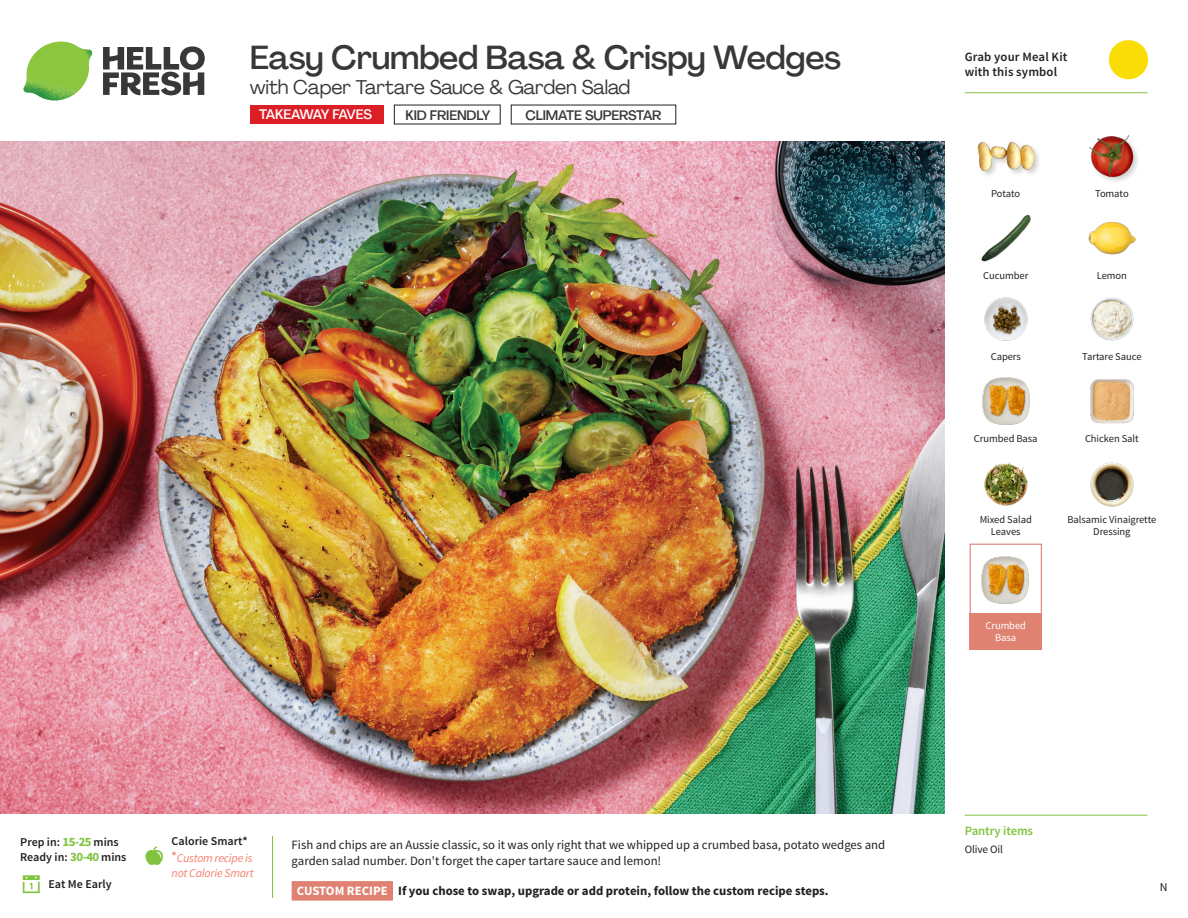
<style>
.page{position:relative;width:1188px;height:918px;background:#fff}
.page>*{position:absolute;margin:0;border:0;box-sizing:border-box;transform-origin:0 0}
._15_Titel_UK{font:500 33px "Agrandir";letter-spacing:-.015em;color:#383839}
._15_Titel_UK-2{font:19.5px "Agrandir";letter-spacing:-.01em;color:#383839}
.t1{font:500 13.5px "Agrandir";letter-spacing:-.01em;color:#383839}
.t2{font:500 13.5px "Agrandir";letter-spacing:-.085em;color:#fff}
.Step_6_Text_AU{font:12.75px/16.5px "Source Sans Pro";color:#231f20}
.Step_6_Text_AU-2{font:700 12.75px "Source Sans Pro";color:#231f20}
.t3{font:600 12.75px/15px "Source Sans Pro";letter-spacing:.01em;color:#231f20}
._04_Headers_Front{font:600 12.75px "Source Sans Pro";letter-spacing:-.01em;color:#81c340}
._04_Intro{font:600 12px "Source Sans Pro";color:#231f20}
._04_Intro-2{font:italic 12px/15px "Source Sans Pro";letter-spacing:-.02em;color:#f4806e}
.t4{font:12px "Source Sans Pro";color:#231f20}
._05_Pantry{font:11.25px "Source Sans Pro";letter-spacing:-.01em;color:#231f20}
._18_FRONT_ingredients{font:10.5px/12px "Source Sans Pro";letter-spacing:-.005em;color:#231f20;text-align:center}
._18_FRONT_ingredients-2{font:10.5px/12px "Source Sans Pro";letter-spacing:-.005em;color:#fff;text-align:center}
.s1{font-weight:700;font-size:12.75px;color:#81c340}
.s2{font-weight:600;font-style:normal}
.s3{color:#fff}
</style>
<div class="page">
<svg style="left:103px;top:46px;width:102px;height:49px"></svg>
<img style="left:23px;top:42px;width:69px;height:59px">
<svg style="left:272px;top:835px;width:121px;height:66px"></svg>
<img style="left:0;top:142px;width:945px;height:672px">
<div style="left:250px;top:105px;width:134px;height:19px;background:#dc1f26"></div>
<img style="left:1090px;top:297px;width:44px;height:44px">
<img style="left:1090px;top:379px;width:44px;height:45px">
<img style="left:982px;top:377px;width:48px;height:48px">
<img style="left:984px;top:462px;width:44px;height:44px">
<img style="left:984px;top:297px;width:44px;height:44px">
<img style="left:981px;top:214px;width:50px;height:48px">
<img style="left:1088px;top:221px;width:48px;height:34px">
<div style="left:977px;top:141px;width:65px;height:37px;background:#231f20;opacity:.2"></div>
<img style="left:977px;top:141px;width:57px;height:37px">
<img style="left:1089px;top:135px;width:49px;height:46px">
<img style="left:1090px;top:462px;width:44px;height:45px">
<div style="left:970px;top:544px;width:72px;height:72px;border:1px solid #df8272"></div>
<div style="left:970px;top:614px;width:72px;height:36px;background:#df8272"></div>
<img style="left:981px;top:556px;width:48px;height:48px">
<hr style="left:965px;top:815px;width:183px;height:1px;background:#81c340">
<svg style="left:1091px;top:40px;width:58px;height:54px"></svg>
<hr style="left:965px;top:92px;width:183px;height:1px;background:#81c340">
<p class="_15_Titel_UK" style="left:250px;top:37px;width:593px">Easy Crumbed Basa &amp; Crispy Wedges</p>
<p class="_15_Titel_UK-2" style="left:250px;top:75px;width:382px">with Caper Tartare Sauce &amp; Garden Salad</p>
<p class="t2" style="left:259px;top:106px;width:114px">TAKEAWAY FAVES</p>
<p class="t1" style="left:405px;top:107px;width:86px">KID FRIENDLY</p>
<p class="t1" style="left:525px;top:107px;width:138px">CLIMATE SUPERSTAR</p>
<p class="_04_Intro" style="left:20px;top:835px;width:100px">Prep in: <span class="s1">15-25</span> mins</p>
<p class="_04_Intro" style="left:20px;top:850px;width:108px">Ready in: <span class="s1">30-40</span> mins</p>
<p class="_04_Intro" style="left:48px;top:876px;width:65px">Eat Me Early</p>
<p class="_04_Intro" style="left:172px;top:834px;width:78px">Calorie Smart*</p>
<p class="_04_Intro-2" style="left:172px;top:850px;width:84px"><span class="s2">*</span>Custom recipe is not Calorie Smart</p>
<p class="Step_6_Text_AU" style="left:292px;top:837px;width:595px">Fish and chips are an Aussie classic, so it was only right that we whipped up a crumbed basa, potato wedges and garden salad number. Don't forget the caper tartare sauce and lemon!</p>
<p class="Step_6_Text_AU-2" style="left:297px;top:882px;width:533px"><span class="s3">CUSTOM RECIPE</span> If you chose to swap, upgrade or add protein, follow the custom recipe steps.</p>
<p class="t3" style="left:965px;top:50px;width:104px">Grab your Meal Kit with this symbol</p>
<p class="_18_FRONT_ingredients" style="left:991px;top:188px;width:31px">Potato</p>
<p class="_18_FRONT_ingredients" style="left:1095px;top:188px;width:35px">Tomato</p>
<p class="_18_FRONT_ingredients" style="left:983px;top:270px;width:47px">Cucumber</p>
<p class="_18_FRONT_ingredients" style="left:1097px;top:270px;width:32px">Lemon</p>
<p class="_18_FRONT_ingredients" style="left:991px;top:351px;width:32px">Capers</p>
<p class="_18_FRONT_ingredients" style="left:1082px;top:351px;width:61px">Tartare Sauce</p>
<p class="_18_FRONT_ingredients" style="left:974px;top:433px;width:65px">Crumbed Basa</p>
<p class="_18_FRONT_ingredients" style="left:980px;top:514px;width:54px">Mixed Salad<br>Leaves</p>
<p class="_18_FRONT_ingredients" style="left:1085px;top:433px;width:55px">Chicken Salt</p>
<p class="_18_FRONT_ingredients" style="left:1067px;top:514px;width:90px">Balsamic Vinaigrette<br>Dressing</p>
<p class="_18_FRONT_ingredients-2" style="left:985px;top:620px;width:42px">Crumbed<br>Basa</p>
<p class="_04_Headers_Front" style="left:965px;top:822px;width:70px">Pantry items</p>
<p class="_05_Pantry" style="left:965px;top:842px;width:40px">Olive Oil</p>
<p class="t4" style="left:1160px;top:879px;width:9px">N</p>
</div>
